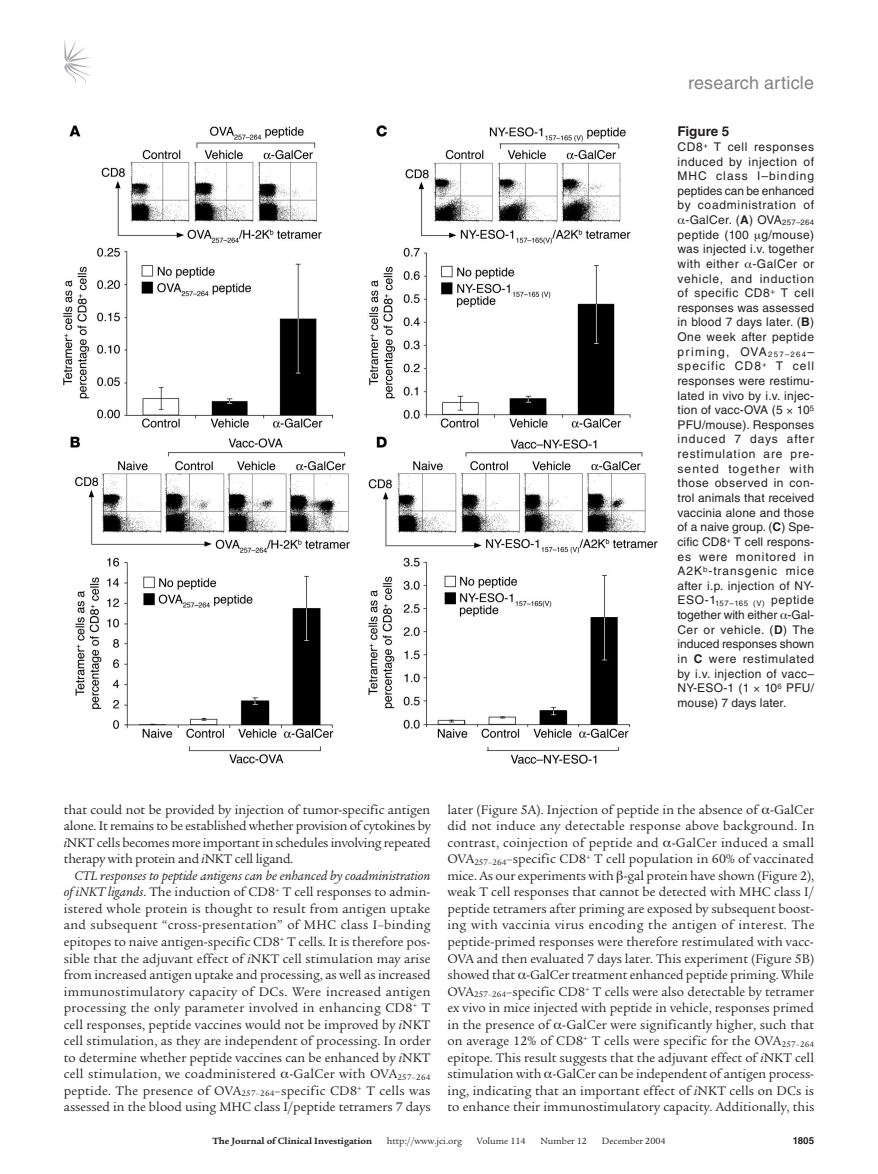
<style>
.page{position:relative;width:878px;height:1174px;background:#fff}
.page>*{position:absolute;margin:0;border:0;box-sizing:border-box;transform-origin:0 0}
.t1{font:18px "Helvetica LT Std";letter-spacing:.01em;color:#808285}
.t2{font:13.5px/16.5px "Legacy Serif Std";color:#231f20;text-align:justify}
.t3{font:700 13.5px "Helvetica LT Std";color:#231f20}
.t4{font:12px "Helvetica LT Std";letter-spacing:.03em;color:#231f20}
.t5{font:12px "Helvetica LT Std";letter-spacing:.05em;color:#231f20}
.t6{font:12px "Helvetica LT Std";letter-spacing:.01em;color:#231f20}
.t7{font:12px "Helvetica LT Std";color:#231f20}
.t8{font:12px "Helvetica LT Std";letter-spacing:.09em;color:#231f20}
.t9{font:12px "Helvetica LT Std";letter-spacing:-.005em;color:#231f20}
.t10{font:12px "Helvetica LT Std";letter-spacing:.06em;color:#231f20}
.t11{font:12px "Helvetica LT Std";letter-spacing:.065em;color:#231f20}
.t12{font:12px "Helvetica LT Std";letter-spacing:.07em;color:#231f20}
.t13{font:12px "Helvetica LT Std";letter-spacing:.11em;color:#231f20}
.t14{font:12px "Helvetica LT Std";letter-spacing:.08em;color:#231f20}
.t15{font:12px "Helvetica LT Std";letter-spacing:.095em;color:#231f20}
.t16{font:12px "Helvetica LT Std";letter-spacing:.085em;color:#231f20}
.t17{font:12px "Helvetica LT Std";letter-spacing:.075em;color:#231f20}
.t18{font:9.75px "Legacy Serif Std";color:#231f20}
.t19{font:700 9.75px "Legacy Serif Std";color:#231f20}
.t20{font:700 9.75px "Helvetica LT Std";color:#231f20}
.s1{font-weight:700}
.s2{font-style:italic}
</style>
<div class="page">
<svg style="left:64px;top:39px;width:27px;height:45px"></svg>
<img style="left:63px;top:125px;width:595px;height:639px">
<h1 class="t1" style="left:688px;top:72px;width:127px">research article</h1>
<p class="t3" style="left:677px;top:123px;width:53px">Figure 5</p>
<p class="t5" style="left:677px;top:140px;width:138px">CD8<sup>+</sup> T cell responses</p>
<p class="t5" style="left:677px;top:154px;width:138px">induced by injection of</p>
<p class="t8" style="left:677px;top:169px;width:138px">MHC class I–binding</p>
<p class="t9" style="left:677px;top:184px;width:138px">peptides can be enhanced</p>
<p class="t10" style="left:677px;top:198px;width:138px">by coadministration of</p>
<p class="t4" style="left:685px;top:213px;width:130px">-GalCer. (<span class="s1">A</span>) OVA<sub>257–264</sub></p>
<p class="t4" style="left:677px;top:227px;width:138px">peptide (100 g/mouse)</p>
<p class="t4" style="left:677px;top:242px;width:138px">was injected i.v. together</p>
<p class="t4" style="left:677px;top:257px;width:138px">with either -GalCer or</p>
<p class="t11" style="left:677px;top:271px;width:138px">vehicle, and induction</p>
<p class="t5" style="left:677px;top:286px;width:138px">of specific CD8<sup>+</sup> T cell</p>
<p class="t6" style="left:677px;top:301px;width:138px">responses was assessed</p>
<p class="t4" style="left:677px;top:315px;width:138px">in blood 7 days later. (<span class="s1">B</span>)</p>
<p class="t4" style="left:677px;top:330px;width:138px">One week after peptide</p>
<p class="t13" style="left:677px;top:344px;width:138px">priming, OVA<sub>257–264</sub>–</p>
<p class="t15" style="left:677px;top:359px;width:138px">specific CD8<sup>+</sup> T cell</p>
<p class="t4" style="left:677px;top:374px;width:138px">responses were restimu-</p>
<p class="t4" style="left:677px;top:388px;width:138px">lated in vivo by i.v. injec-</p>
<p class="t4" style="left:677px;top:403px;width:138px">tion of vacc-OVA (5 10<sup>5</sup></p>
<p class="t4" style="left:677px;top:418px;width:138px">PFU/mouse). Responses</p>
<p class="t16" style="left:677px;top:432px;width:138px">induced 7 days after</p>
<p class="t12" style="left:677px;top:447px;width:138px">restimulation are pre-</p>
<p class="t8" style="left:677px;top:461px;width:138px">sented together with</p>
<p class="t4" style="left:677px;top:476px;width:138px">those observed in con-</p>
<p class="t4" style="left:677px;top:491px;width:138px">trol animals that received</p>
<p class="t4" style="left:677px;top:505px;width:138px">vaccinia alone and those</p>
<p class="t6" style="left:677px;top:520px;width:138px">of a naive group. (<span class="s1">C</span>) Spe-</p>
<p class="t6" style="left:677px;top:535px;width:138px">cific CD8<sup>+</sup> T cell respons-</p>
<p class="t17" style="left:677px;top:549px;width:138px">es were monitored in</p>
<p class="t14" style="left:677px;top:564px;width:138px">A2K<sup>b</sup>-transgenic mice</p>
<p class="t4" style="left:677px;top:578px;width:138px">after i.p. injection of NY-</p>
<p class="t5" style="left:677px;top:593px;width:138px">ESO-1<sub>157–165</sub> <sub>(V)</sub> peptide</p>
<p class="t7" style="left:677px;top:608px;width:138px">together with either -Gal-</p>
<p class="t4" style="left:677px;top:622px;width:138px">Cer or vehicle. (<span class="s1">D</span>) The</p>
<p class="t7" style="left:677px;top:637px;width:138px">induced responses shown</p>
<p class="t5" style="left:677px;top:652px;width:138px">in <span class="s1">C</span> were restimulated</p>
<p class="t4" style="left:677px;top:666px;width:138px">by i.v. injection of vacc–</p>
<p class="t4" style="left:677px;top:681px;width:138px">NY-ESO-1 (1 10<sup>6</sup> PFU/</p>
<p class="t6" style="left:677px;top:695px;width:110px">mouse) 7 days later.</p>
<p class="t2" style="left:64px;top:801px;width:368px">that could not be provided by injection of tumor-specific antigen alone. It remains to be established whether provision of cytokines by <span class="s2">i</span>NKT cells becomes more important in schedules involving repeated therapy with protein and <span class="s2">i</span>NKT cell ligand.</p>
<p class="t2" style="left:64px;top:867px;width:368px;text-indent:11px"><span class="s2">CTL responses to peptide antigens can be enhanced by coadministration of iNKT ligands</span>. The induction of CD8<sup>+</sup> T cell responses to admin&shy;istered whole protein is thought to result from antigen uptake and subsequent “cross-presentation” of MHC class I–binding epitopes to naive antigen-specific CD8<sup>+</sup> T cells. It is therefore pos&shy;sible that the adjuvant effect of <span class="s2">i</span>NKT cell stimulation may arise from increased antigen uptake and processing, as well as increased immunostimulatory capacity of DCs. Were increased antigen processing the only parameter involved in enhancing CD8<sup>+</sup> T cell responses, peptide vaccines would not be improved by <span class="s2">i</span>NKT cell stimulation, as they are independent of processing. In order to determine whether peptide vaccines can be enhanced by <span class="s2">i</span>NKT cell stimulation, we coadministered -GalCer with OVA<sub>257–264 </sub>peptide. The presence of OVA<sub>257–264</sub>–specific CD8<sup>+</sup> T cells was assessed in the blood using MHC class I/peptide tetramers 7 days</p>
<p class="t2" style="left:447px;top:801px;width:368px">later (Figure 5A). Injection of peptide in the absence of -GalCer did not induce any detectable response above background. In contrast, coinjection of peptide and -GalCer induced a small OVA<sub>257–264</sub>–specific CD8<sup>+</sup> T cell population in 60% of vaccinated mice. As our experiments with -gal protein have shown (Figure 2), weak T cell responses that cannot be detected with MHC class I/ peptide tetramers after priming are exposed by subsequent boost&shy;ing with vaccinia virus encoding the antigen of interest. The peptide-primed responses were therefore restimulated with vacc-OVA and then evaluated 7 days later. This experiment (Figure 5B) showed that -GalCer treatment enhanced peptide priming. While OVA<sub>257–264</sub>–specific CD8<sup>+</sup> T cells were also detectable by tetramer ex vivo in mice injected with peptide in vehicle, responses primed in the presence of -GalCer were significantly higher, such that on average 12% of CD8<sup>+</sup> T cells were specific for the OVA<sub>257–264 </sub>epitope. This result suggests that the adjuvant effect of <span class="s2">i</span>NKT cell stimulation with -GalCer can be independent of antigen process&shy;ing, indicating that an important effect of <span class="s2">i</span>NKT cells on DCs is to enhance their immunostimulatory capacity. Additionally, this</p>
<p class="t19" style="left:212px;top:1135px;width:161px">The Journal of Clinical Investigation</p>
<p class="t18" style="left:387px;top:1135px;width:77px">http://www.jci.org</p>
<p class="t18" style="left:476px;top:1135px;width:50px">Volume 114</p>
<p class="t18" style="left:540px;top:1135px;width:48px">Number 12</p>
<p class="t18" style="left:601px;top:1135px;width:65px">December 2004</p>
<p class="t20" style="left:792px;top:1134px;width:23px">1805</p>
</div>
